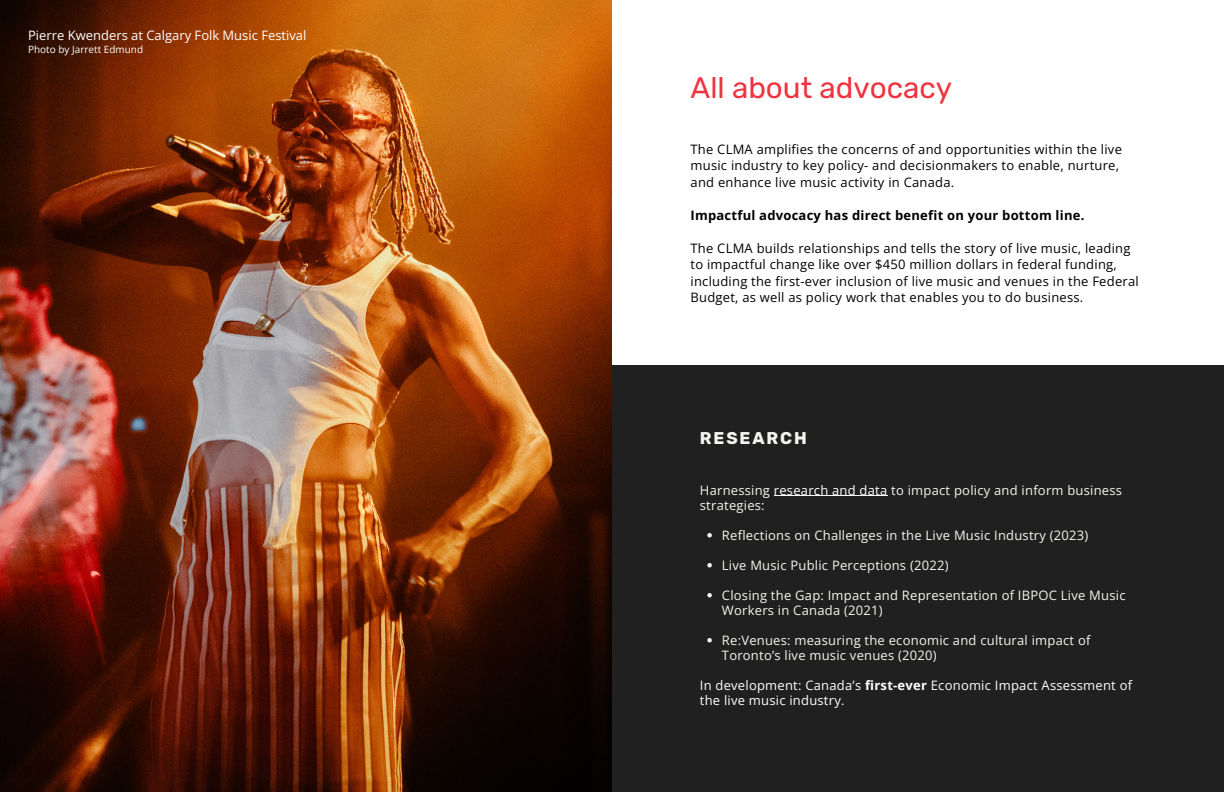
<style>
.page{position:relative;width:1224px;height:792px;background:#fff}
.page>*{position:absolute;margin:0;border:0;box-sizing:border-box;transform-origin:0 0}
.t1{font:29.6px "Rubik";color:#ef3340}
.t2{font:700 17px "Rubik";letter-spacing:.11em;color:#f5f5ef}
.t3{font:13px/16.5px "Open Sans";letter-spacing:.02em;color:#000}
.t4{font:13px/15px "Open Sans";letter-spacing:.02em;color:#f5f5ef}
.t5{font:13px/15px "Open Sans";letter-spacing:.02em;color:#fff}
.t6{font:700 13px "Open Sans";letter-spacing:.02em;color:#000}
.t7{font:13px "Open Sans";color:#fff}
.t8{font:10px "Open Sans";color:#fff}
.s1{color:#fff}
.s2{font-weight:700}
</style>
<div class="page">
<div style="left:612px;top:366px;width:612px;height:426px;background:#202020"></div>
<img style="left:0;top:0;width:612px;height:792px">
<hr style="left:774px;top:495px;width:114px;height:1px;background:#fff">
<svg style="left:707px;top:533px;width:5px;height:4px"></svg>
<svg style="left:707px;top:563px;width:5px;height:4px"></svg>
<svg style="left:707px;top:593px;width:5px;height:4px"></svg>
<svg style="left:707px;top:638px;width:5px;height:4px"></svg>
<h4 class="t7" style="left:28px;top:26px;width:280px">Pierre Kwenders at Calgary Folk Music Festival</h4>
<h4 class="t8" style="left:28px;top:42px;width:117px">Photo by Jarrett Edmund</h4>
<h4 class="t1" style="left:691px;top:70px;width:263px">All about advocacy</h4>
<p class="t3" style="left:691px;top:141px;width:433px">The CLMA amplifies the concerns of and opportunities within the live music industry to key policy- and decisionmakers to enable, nurture, and enhance live music activity in Canada.</p>
<h1 class="t6" style="left:691px;top:206px;width:395px">Impactful advocacy has direct benefit on your bottom line.</h1>
<h4 class="t3" style="left:691px;top:240px;width:450px">The CLMA builds relationships and tells the story of live music, leading to impactful change like over $450 million dollars in federal funding, including the first-ever inclusion of live music and venues in the Federal Budget, as well as policy work that enables you to do business.</h4>
<p class="t2" style="left:700px;top:428px;width:108px">RESEARCH</p>
<h3 class="t4" style="left:700px;top:482px;width:424px">Harnessing <span class="s1">research and data</span> to impact policy and inform business strategies:</h3>
<h4 class="t4" style="left:722px;top:527px;width:368px">Reflections on Challenges in the Live Music Industry (2023)</h4>
<h2 class="t4" style="left:722px;top:557px;width:228px">Live Music Public Perceptions (2022)</h2>
<h4 class="t4" style="left:722px;top:587px;width:405px">Closing the Gap: Impact and Representation of IBPOC Live Music<br>Workers in Canada (2021)</h4>
<p class="t4" style="left:722px;top:632px;width:370px">Re:Venues: measuring the economic and cultural impact of<br>Toronto’s live music venues (2020)</p>
<p class="t5" style="left:700px;top:677px;width:434px">In development: Canada’s <span class="s2">first-ever</span> Economic Impact Assessment of the live music industry.</p>
</div>
